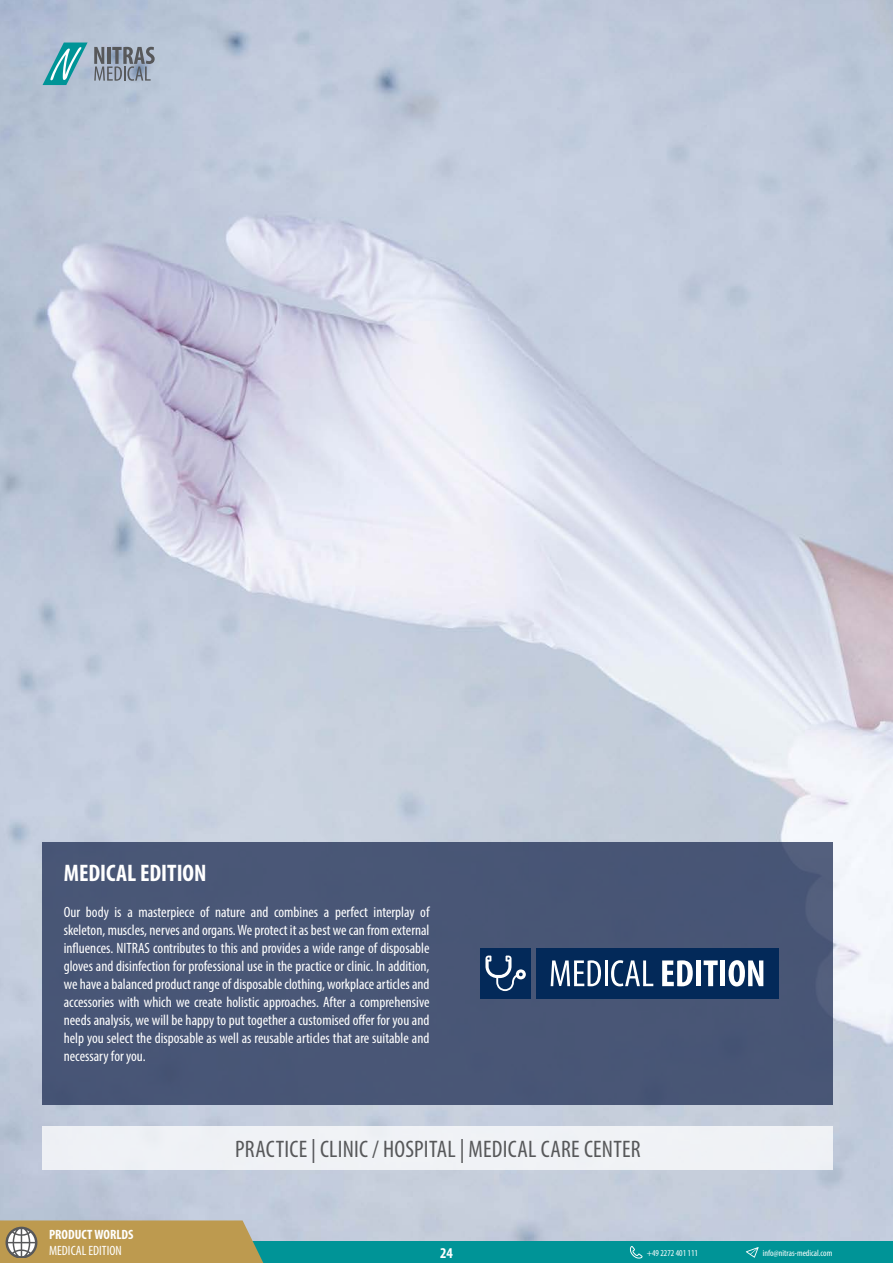
<style>
.page{position:relative;width:893px;height:1263px;background:#fff}
.page>*{position:absolute;margin:0;border:0;box-sizing:border-box;transform-origin:0 0}
.Headline_Nitras{font:condensed 24px "Myriad Pro";letter-spacing:.01em;color:#57585a}
.t1{font:700 condensed 24px "Myriad Pro";color:#fff}
.t2{font:condensed 15px/18px "Myriad Pro";color:#fff;text-align:justify}
.t3{font:700 condensed 15px "Myriad Pro";color:#fff}
.t4{font:condensed 13.5px "Myriad Pro";color:#fff}
.t5{font:700 condensed 13.5px "Myriad Pro";color:#fff}
.t6{font:condensed 9px "Myriad Pro";color:#fff}
</style>
<div class="page">
<img style="left:0;top:0;width:893px;height:1242px">
<div style="left:0;top:1242px;width:893px;height:21px;background:#009497"></div>
<svg style="left:0;top:1220px;width:270px;height:43px;background:#b79d5d"></svg>
<svg style="left:43px;top:43px;width:45px;height:42px;background:#71b4bf"></svg>
<svg style="left:94px;top:47px;width:61px;height:34px;background:#87909d"></svg>
<svg style="left:630px;top:1246px;width:12px;height:13px"></svg>
<svg style="left:746px;top:1247px;width:13px;height:11px"></svg>
<div style="left:43px;top:842px;width:790px;height:263px;background:#495676"></div>
<div style="left:480px;top:948px;width:51px;height:50px;background:#032959"></div>
<svg style="left:485px;top:955px;width:41px;height:36px"></svg>
<div style="left:536px;top:948px;width:242px;height:50px;background:#032959"></div>
<svg style="left:551px;top:960px;width:50px;height:26px"></svg>
<hr style="left:604px;top:960px;width:3px;height:26px;background:#fff">
<svg style="left:611px;top:960px;width:42px;height:26px"></svg>
<svg style="left:662px;top:960px;width:31px;height:26px"></svg>
<div style="left:696px;top:960px;width:5px;height:26px;background:#fff"></div>
<svg style="left:704px;top:960px;width:14px;height:26px"></svg>
<div style="left:720px;top:960px;width:5px;height:26px;background:#fff"></div>
<svg style="left:728px;top:960px;width:35px;height:26px"></svg>
<div style="left:43px;top:1126px;width:790px;height:43px;background:#f0f2f6"></div>
<p class="t1" style="left:64px;top:858px;width:144px">MEDICAL EDITION</p>
<p class="t2" style="left:64px;top:903px;width:367px">Our body is a masterpiece of nature and combines a perfect interplay of skeleton, muscles, nerves and organs. We protect it as best we can from external influences. NITRAS contributes to this and provides a wide range of disposable gloves and disinfection for professional use in the practice or clinic. In addition, we have a balanced product range of disposable clothing, workplace articles and accessories with which we create holistic approaches. After a comprehensive needs analysis, we will be happy to put together a customised offer for you and help you select the disposable as well as reusable articles that are suitable and necessary for you.</p>
<p class="t5" style="left:49px;top:1226px;width:86px">PRODUCT WORLDS</p>
<p class="t4" style="left:49px;top:1242px;width:74px">MEDICAL EDITION</p>
<p class="Headline_Nitras" style="left:235px;top:1134px;width:407px">PRACTICE | CLINIC / HOSPITAL | MEDICAL CARE CENTER</p>
<p class="t3" style="left:440px;top:1243px;width:14px">24</p>
<p class="t6" style="left:647px;top:1247px;width:53px">+49 2272 401 111</p>
<p class="t6" style="left:763px;top:1247px;width:71px">info@nitras-medical.com</p>
</div>
